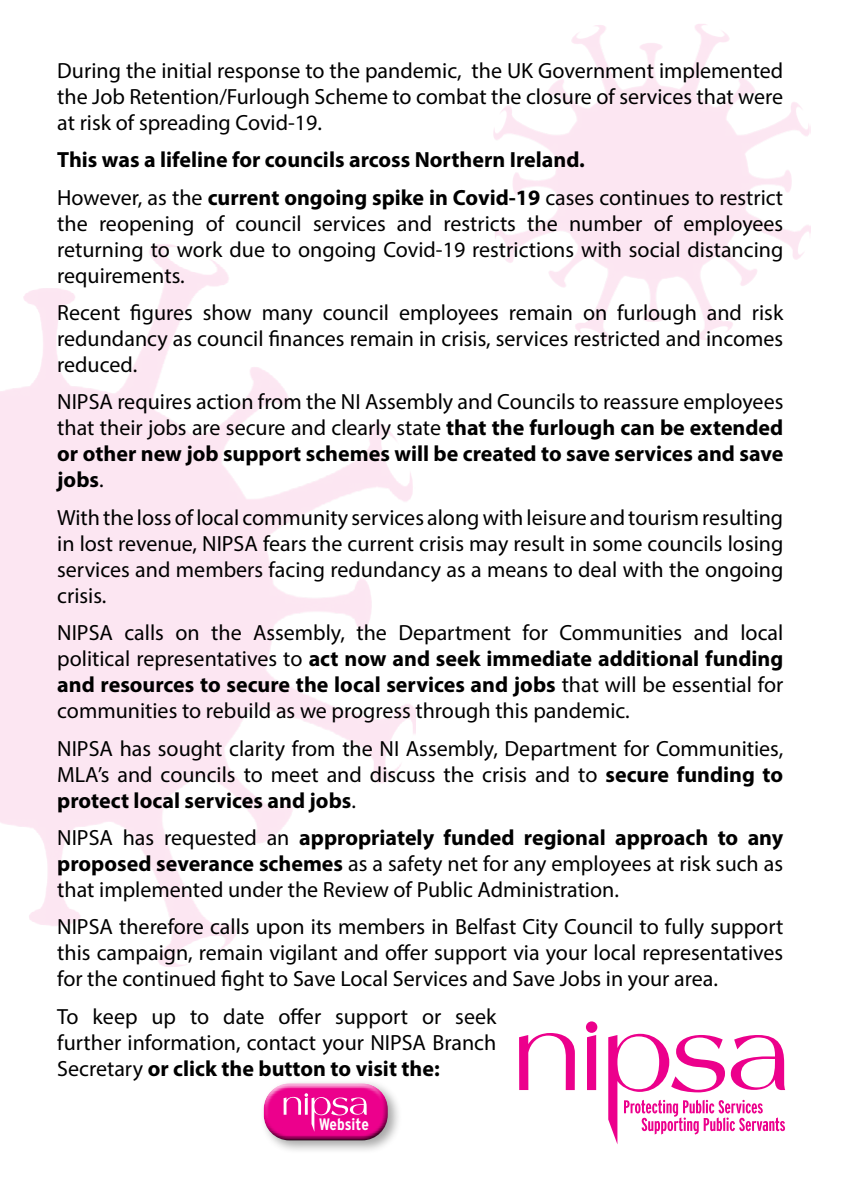
<style>
.page{position:relative;width:842px;height:1191px;background:#fff}
.page>*{position:absolute;margin:0;border:0;box-sizing:border-box;transform-origin:0 0}
.t1{font:22px/26px "Myriad Pro";color:#000;text-align:justify}
.t2{font:700 22px/37.4px "Myriad Pro";color:#000}
.t3{font:700 16.6px "Interstate Condensed";color:#fff}
.s1{font-weight:400}
.s2{font-weight:700}
</style>
<div class="page">
<img style="left:494px;top:24px;width:317px;height:316px">
<svg style="left:587px;top:1035px;width:9px;height:55px"></svg>
<div style="left:586px;top:1021px;width:11px;height:11px;background:#ec008c;border-radius:50%"></div>
<svg style="left:519px;top:1033px;width:56px;height:57px"></svg>
<svg style="left:608px;top:1033px;width:177px;height:111px"></svg>
<div style="left:259px;top:1079px;width:143px;height:76px;background:#000;opacity:.35"></div>
<div style="left:258px;top:1077px;width:134px;height:45px;background:#fff;opacity:.75"></div>
<div style="left:259px;top:1093px;width:135px;height:53px;background:#000;opacity:.75"></div>
<svg style="left:284px;top:1093px;width:83px;height:38px"></svg>
<p class="t1" style="left:57px;top:57px;width:728px">During the initial response to the pandemic, the UK Government implemented the Job Retention/Furlough Scheme to combat the closure of services that were at risk of spreading Covid-19.</p>
<p class="t2" style="left:57px;top:140px;width:727px">This was a lifeline for councils arcoss Northern Ireland.<br><span class="s1">However, as the</span> current ongoing spike in Covid-19 <span class="s1">cases continues to restrict</span></p>
<p class="t1" style="left:57px;top:210px;width:728px">the reopening of council services and restricts the number of employees returning to work due to ongoing Covid-19 restrictions with social distancing requirements.</p>
<p class="t1" style="left:57px;top:299px;width:728px">Recent figures show many council employees remain on furlough and risk redundancy as council finances remain in crisis, services restricted and incomes reduced.</p>
<p class="t1" style="left:57px;top:388px;width:728px">NIPSA requires action from the NI Assembly and Councils to reassure employees that their jobs are secure and clearly state <span class="s2">that the furlough can be extended or other new job support schemes will be created to save services and save jobs</span>.</p>
<p class="t1" style="left:57px;top:504px;width:728px">With the loss of local community services along with leisure and tourism resulting in lost revenue, NIPSA fears the current crisis may result in some councils losing services and members facing redundancy as a means to deal with the ongoing crisis.</p>
<p class="t1" style="left:57px;top:619px;width:728px">NIPSA calls on the Assembly, the Department for Communities and local political representatives to <span class="s2">act now and seek immediate additional funding and resources to secure the local services and jobs</span> that will be essential for communities to rebuild as we progress through this pandemic.</p>
<p class="t1" style="left:57px;top:735px;width:727px">NIPSA has sought clarity from the NI Assembly, Department for Communities, MLA’s and councils to meet and discuss the crisis and to <span class="s2">secure funding to protect local services and jobs</span>.</p>
<p class="t1" style="left:57px;top:824px;width:727px">NIPSA has requested an <span class="s2">appropriately funded regional approach to any proposed severance schemes</span> as a safety net for any employees at risk such as that implemented under the Review of Public Administration.</p>
<p class="t1" style="left:57px;top:913px;width:728px">NIPSA therefore calls upon its members in Belfast City Council to fully support this campaign, remain vigilant and offer support via your local representatives for the continued fight to Save Local Services and Save Jobs in your area.</p>
<p class="t1" style="left:57px;top:1003px;width:441px">To keep up to date offer support or seek further information, contact your NIPSA Branch Secretary <span class="s2">or click the button to visit the:</span></p>
<p class="t3" style="left:319px;top:1115px;width:51px">Website</p>
</div>
